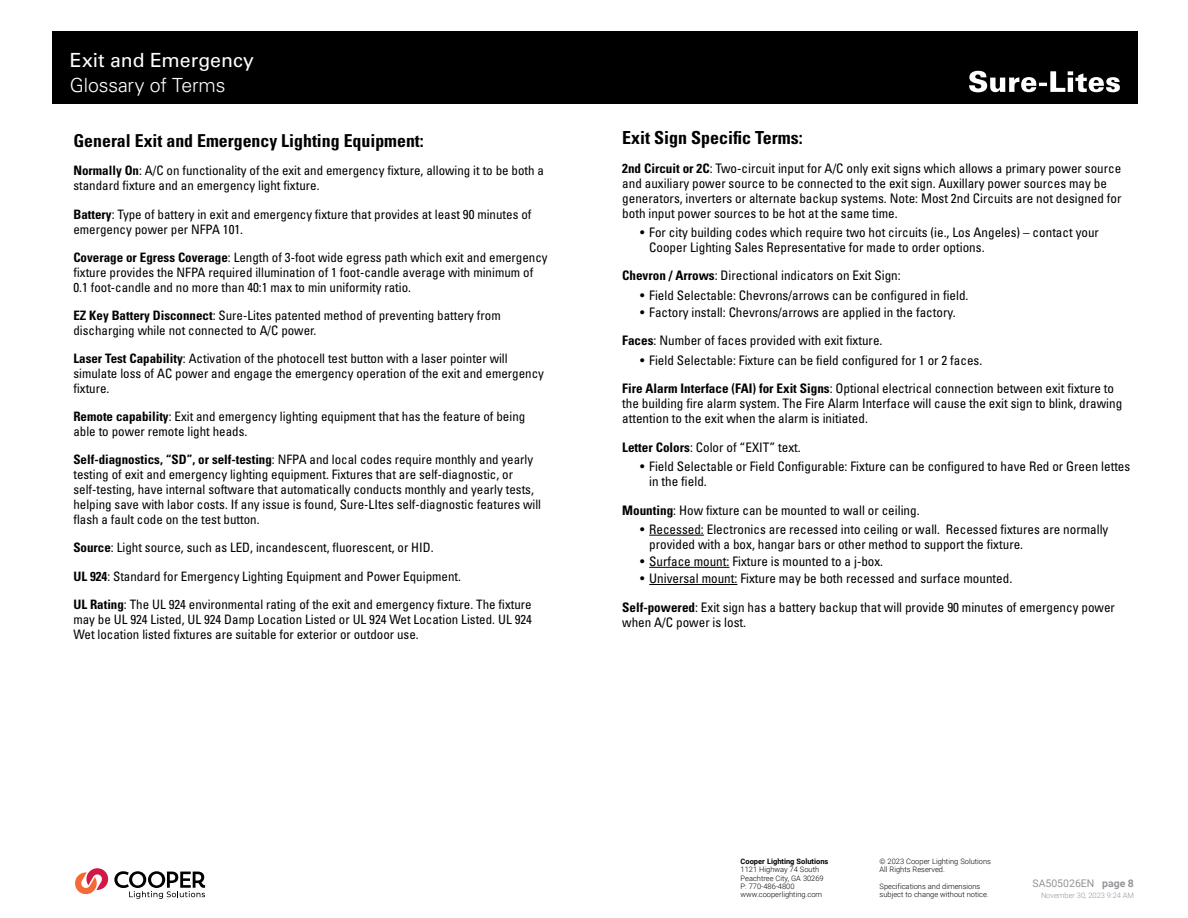
<style>
.page{position:relative;width:1188px;height:918px;background:#fff}
.page>*{position:absolute;margin:0;border:0;box-sizing:border-box;transform-origin:0 0}
.t1{font:19.5px "Univers LT Std";color:#fff}
.t2{font:300 19.5px "Univers LT Std";letter-spacing:-.01em;color:#fff}
.t3{font:700 condensed 18px "Univers LT Std";color:#000}
.t4{font:700 condensed 17.85px "Univers LT Std";color:#000}
.t5{font:condensed 13.2px/15px "Univers LT Std";color:#000}
.t6{font:condensed 13.05px/14.9px "Univers LT Std";color:#000}
.t7{font:10.5px "Roboto";color:#939598}
.t8{font:300 7.5px/8.2px "Roboto";color:#000}
.t9{font:700 7.5px "Roboto";color:#000}
.t10{font:300 7.5px "Roboto";color:#939598}
.s1{font-weight:700}
</style>
<div class="page">
<div style="left:52px;top:31px;width:1086px;height:73px;background:#000"></div>
<svg style="left:969px;top:71px;width:151px;height:21px"></svg>
<hr style="left:649px;top:535px;width:55px;height:1px;background:#000">
<hr style="left:649px;top:567px;width:80px;height:1px;background:#000">
<hr style="left:649px;top:584px;width:88px;height:1px;background:#000">
<svg style="left:75px;top:868px;width:130px;height:31px"></svg>
<h1 class="t1" style="left:70px;top:48px;width:185px">Exit and Emergency</h1>
<h1 class="t2" style="left:70px;top:74px;width:157px">Glossary of Terms</h1>
<h3 class="t4" style="left:73px;top:130px;width:352px">General Exit and Emergency Lighting Equipment:</h3>
<p class="t6" style="left:73px;top:163px;width:472px"><span class="s1">Normally On</span>: A/C on functionality of the exit and emergency fixture, allowing it to be both a standard fixture and an emergency light fixture.</p>
<p class="t6" style="left:73px;top:206px;width:460px"><span class="s1">Battery</span>: Type of battery in exit and emergency fixture that provides at least 90 minutes of emergency power per NFPA 101.</p>
<p class="t6" style="left:73px;top:250px;width:476px"><span class="s1">Coverage or Egress Coverage</span>: Length of 3-foot wide egress path which exit and emergency fixture provides the NFPA required illumination of 1 foot-candle average with minimum of<br>0.1 foot-candle and no more than 40:1 max to min uniformity ratio.</p>
<p class="t6" style="left:73px;top:308px;width:429px"><span class="s1">EZ Key Battery Disconnect</span>: Sure-Lites patented method of preventing battery from discharging while not connected to A/C power.</p>
<p class="t6" style="left:73px;top:351px;width:472px"><span class="s1">Laser Test Capability</span>: Activation of the photocell test button with a laser pointer will simulate loss of AC power and engage the emergency operation of the exit and emergency fixture.</p>
<p class="t6" style="left:73px;top:409px;width:453px"><span class="s1">Remote capability</span>: Exit and emergency lighting equipment that has the feature of being able to power remote light heads.</p>
<p class="t6" style="left:73px;top:452px;width:469px"><span class="s1">Self-diagnostics, “SD”, or self-testing</span>: NFPA and local codes require monthly and yearly testing of exit and emergency lighting equipment. Fixtures that are self-diagnostic, or self-testing, have internal software that automatically conducts monthly and yearly tests, helping save with labor costs. If any issue is found, Sure-LItes self-diagnostic features will flash a fault code on the test button.</p>
<p class="t6" style="left:73px;top:533px;width:460px;line-height:28.3px"><span class="s1">Source</span>: Light source, such as LED, incandescent, fluorescent, or HID.<br><span class="s1">UL 924</span>: Standard for Emergency Lighting Equipment and Power Equipment.<br><span class="s1">UL Rating</span>: The UL 924 environmental rating of the exit and emergency fixture. The fixture</p>
<p class="t6" style="left:73px;top:611px;width:460px">may be UL 924 Listed, UL 924 Damp Location Listed or UL 924 Wet Location Listed. UL 924<br>Wet location listed fixtures are suitable for exterior or outdoor use.</p>
<h2 class="t3" style="left:622px;top:127px;width:182px">Exit Sign Specific Terms:</h2>
<p class="t5" style="left:622px;top:160px;width:501px"><span class="s1">2nd Circuit or 2C</span>: Two-circuit input for A/C only exit signs which allows a primary power source and auxiliary power source to be connected to the exit sign. Auxillary power sources may be generators, inverters or alternate backup systems. Note: Most 2nd Circuits are not designed for both input power sources to be hot at the same time.</p>
<p class="t5" style="left:649px;top:225px;width:451px;text-indent:-9px">• For city building codes which require two hot circuits (ie., Los Angeles) – contact your<br>Cooper Lighting Sales Representative for made to order options.</p>
<p class="t5" style="left:622px;top:268px;width:280px"><span class="s1">Chevron / Arrows</span>: Directional indicators on Exit Sign:</p>
<p class="t5" style="left:640px;top:287px;width:330px">• Field Selectable: Chevrons/arrows can be configured in field.</p>
<p class="t5" style="left:622px;top:298px;width:335px;line-height:28.5px;text-indent:18px">• Factory install: Chevrons/arrows are applied in the factory.<br><span class="s1">Faces</span>: Number of faces provided with exit fixture.</p>
<p class="t5" style="left:622px;top:346px;width:493px;line-height:28.5px;text-indent:18px">• Field Selectable: Fixture can be field configured for 1 or 2 faces.<br><span class="s1">Fire Alarm Interface (FAI) for Exit Signs</span>: Optional electrical connection between exit fixture to</p>
<p class="t5" style="left:622px;top:396px;width:502px">the building fire alarm system. The Fire Alarm Interface will cause the exit sign to blink, drawing attention to the exit when the alarm is initiated.</p>
<p class="t5" style="left:622px;top:439px;width:180px"><span class="s1">Letter Colors</span>: Color of “EXIT” text.</p>
<p class="t5" style="left:649px;top:459px;width:483px;text-indent:-9px">• Field Selectable or Field Configurable: Fixture can be configured to have Red or Green lettes in the field.</p>
<p class="t5" style="left:622px;top:502px;width:299px"><span class="s1">Mounting</span>: How fixture can be mounted to wall or ceiling.</p>
<p class="t5" style="left:649px;top:521px;width:461px;text-indent:-9px">• Recessed: Electronics are recessed into ceiling or wall. Recessed fixtures are normally provided with a box, hangar bars or other method to support the fixture.</p>
<p class="t5" style="left:640px;top:554px;width:245px">• Surface mount: Fixture is mounted to a j-box.</p>
<p class="t5" style="left:622px;top:564px;width:494px;line-height:28.5px;text-indent:18px">• Universal mount: Fixture may be both recessed and surface mounted.<br><span class="s1">Self-powered</span>: Exit sign has a battery backup that will provide 90 minutes of emergency power</p>
<p class="t5" style="left:622px;top:614px;width:125px">when A/C power is lost.</p>
<p class="t9" style="left:741px;top:856px;width:89px">Cooper Lighting Solutions</p>
<p class="t8" style="left:741px;top:865px;width:85px">1121 Highway 74 South<br>Peachtree City, GA 30269<br>P: 770-486-4800 www.cooperlighting.com</p>
<p class="t8" style="left:880px;top:857px;width:113px">© 2023 Cooper Lighting Solutions<br>All Rights Reserved.</p>
<p class="t8" style="left:880px;top:882px;width:111px">Specifications and dimensions subject to change without notice.</p>
<p class="t7" style="left:1032px;top:876px;width:103px">SA505026EN <span class="s1">page 8</span></p>
<p class="t10" style="left:1041px;top:890px;width:94px">November 30, 2023 9:24 AM</p>
</div>
